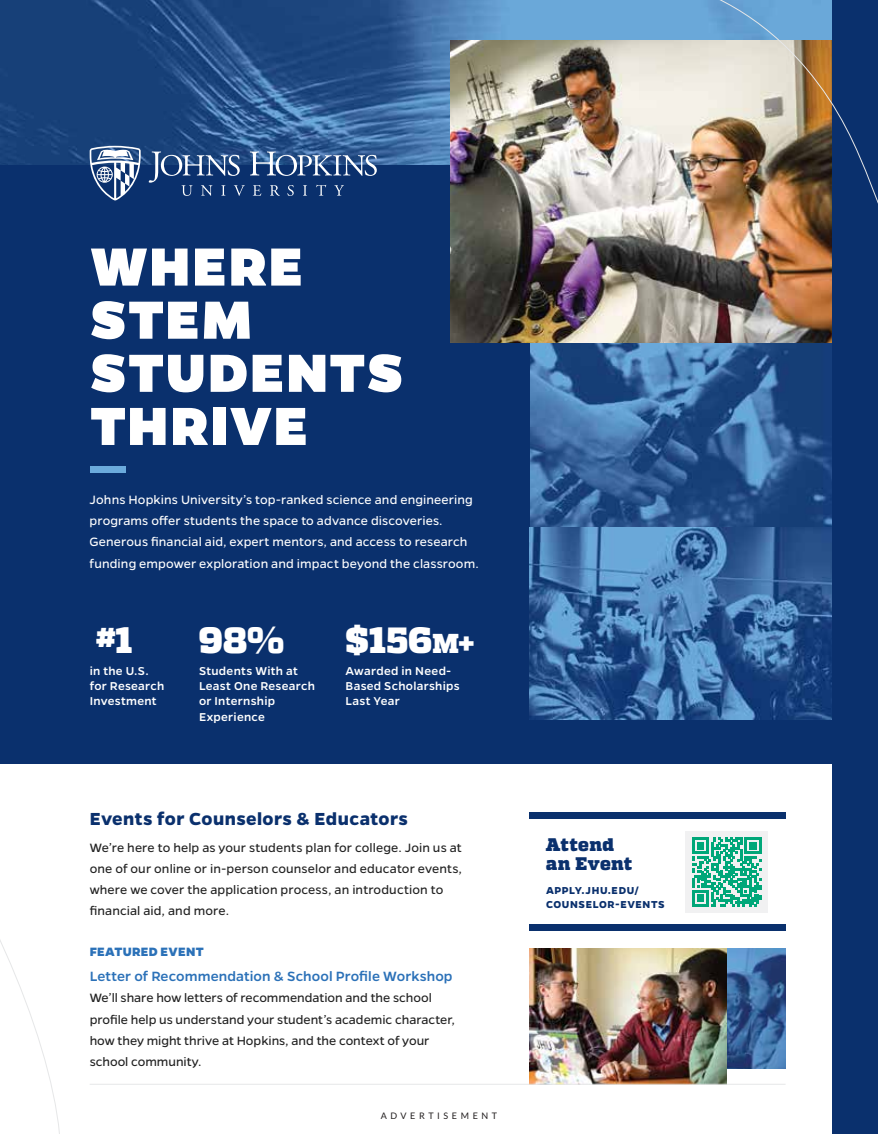
<style>
.page{position:relative;width:878px;height:1134px;background:#0a306d}
.page>*{position:absolute;margin:0;border:0;box-sizing:border-box;transform-origin:0 0}
.t1{font:800 60.75px/53.1px "Gentona";letter-spacing:.03em;color:#fff}
.t2{font:900 36.45px "Quadon";color:#fff}
.t3{font:900 27.3px "Quadon";color:#fff}
.t4{font:700 19.8px "Gentona";letter-spacing:.02em;color:#0a306d}
.t5{font:900 18.15px/19.8px "Quadon";letter-spacing:.02em;color:#0a306d}
.t6{font:500 15.15px "Gentona";letter-spacing:.005em;color:#2b71b8}
.t7{font:13.65px/21.3px "Gentona";letter-spacing:.005em;color:#212121}
.t8{font:13.65px/21.3px "Gentona";letter-spacing:.01em;color:#fff}
.t9{font:800 13.65px "Gentona";letter-spacing:.025em;color:#2b71b8}
.t10{font:500 12.9px/15.1px "Gentona";letter-spacing:.02em;color:#fff}
.t11{font:700 11.4px/13.6px "Gentona";letter-spacing:.055em;color:#0a306d}
.t12{font:9px "Lato";letter-spacing:.4em;color:#231f20}
.s1{font-size:36.45px}
.s2{font-size:27.3px}
</style>
<div class="page">
<div style="left:0;top:764px;width:833px;height:370px;background:#fff"></div>
<img style="left:726px;top:948px;width:59px;height:121px">
<div style="left:529px;top:924px;width:256px;height:7px;background:#0a306d"></div>
<div style="left:529px;top:812px;width:256px;height:7px;background:#0a306d"></div>
<img style="left:529px;top:948px;width:197px;height:136px">
<div style="left:685px;top:831px;width:82px;height:82px;background:#f1f1f2"></div>
<hr style="left:90px;top:1084px;width:695px;height:1px;background:#e6e7e8">
<div style="left:90px;top:466px;width:35px;height:6px;background:#6baadc"></div>
<img style="left:529px;top:429px;width:303px;height:290px">
<div style="left:832px;top:0;width:46px;height:1134px;background:#0a306d"></div>
<img style="left:0;top:0;width:878px;height:429px">
<svg style="left:692px;top:837px;width:69px;height:70px"></svg>
<h1 class="t1" style="left:90px;top:239px;width:314px">WHERE<br>STEM<br>STUDENTS<br>THRIVE</h1>
<p class="t8" style="left:90px;top:489px;width:390px">Johns Hopkins University’s top-ranked science and engineering programs offer students the space to advance discoveries.<br>Generous financial aid, expert mentors, and access to research funding empower exploration and impact beyond the classroom.</p>
<h3 class="t3" style="left:96px;top:621px;width:38px">#<span class="s1">1</span></h3>
<p class="t10" style="left:90px;top:663px;width:76px">in the U.S. for Research<br>Investment</p>
<h2 class="t2" style="left:199px;top:619px;width:87px">98%</h2>
<p class="t10" style="left:199px;top:663px;width:117px">Students With at<br>Least One Research or Internship<br>Experience</p>
<h2 class="t2" style="left:345px;top:619px;width:130px">$156<span class="s2">M+</span></h2>
<p class="t10" style="left:345px;top:663px;width:116px">Awarded in Need-<br>Based Scholarships<br>Last Year</p>
<h3 class="t4" style="left:90px;top:807px;width:319px">Events for Counselors &amp; Educators</h3>
<p class="t7" style="left:90px;top:837px;width:374px">We’re here to help as your students plan for college. Join us at one of our online or in-person counselor and educator events, where we cover the application process, an introduction to financial aid, and more.</p>
<h3 class="t5" style="left:546px;top:835px;width:88px">Attend an Event</h3>
<p class="t11" style="left:546px;top:884px;width:120px">APPLY.JHU.EDU/<br>COUNSELOR-EVENTS</p>
<p class="t9" style="left:90px;top:943px;width:115px">FEATURED EVENT</p>
<p class="t6" style="left:90px;top:968px;width:364px">Letter of Recommendation &amp; School Profile Workshop</p>
<p class="t7" style="left:90px;top:987px;width:367px">We’ll share how letters of recommendation and the school profile help us understand your student’s academic character, how they might thrive at Hopkins, and the context of your school community.</p>
<p class="t12" style="left:381px;top:1110px;width:118px">ADVERTISEMENT</p>
</div>
